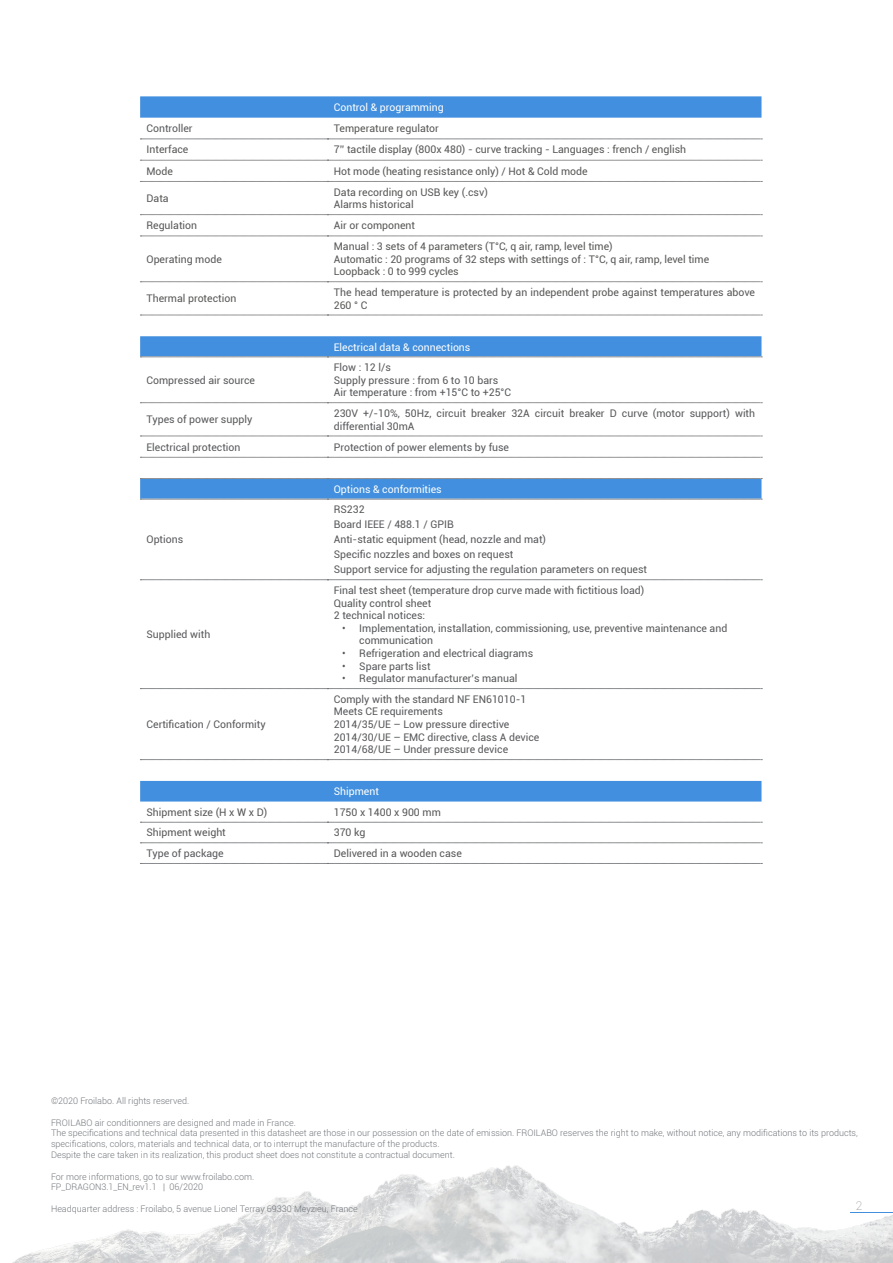
<style>
.page{position:relative;width:893px;height:1263px;background:#fff}
.page>*{position:absolute;margin:0;border:0;box-sizing:border-box;transform-origin:0 0}
.t1{font:100 12px "Roboto";color:#7f7f7f}
.t2{font:10.5px/12.6px "Roboto";color:#57585a}
.t3{font:10.5px/12.6px "Roboto";color:#575756}
.t4{font:10.5px "Roboto";color:#fff}
.t5{font:10.5px "Roboto";color:#575757}
.t6{font:10.5px "Roboto";color:#585657}
.t7{font:300 9px/10.8px "Roboto";color:#73777c}
</style>
<div class="page">
<img style="left:12px;top:1165px;width:881px;height:98px">
<svg style="left:140px;top:96px;width:621px;height:22px;background:#4792df"></svg>
<div style="left:140px;top:781px;width:621px;height:20px;background:#418fde"></div>
<svg style="left:140px;top:281px;width:622px;height:1px"></svg>
<svg style="left:140px;top:315px;width:622px;height:1px"></svg>
<svg style="left:140px;top:336px;width:622px;height:22px;background:#4e94dc"></svg>
<svg style="left:140px;top:402px;width:622px;height:1px"></svg>
<svg style="left:140px;top:436px;width:622px;height:1px"></svg>
<svg style="left:140px;top:457px;width:622px;height:1px"></svg>
<svg style="left:140px;top:822px;width:622px;height:1px"></svg>
<svg style="left:140px;top:863px;width:622px;height:1px"></svg>
<svg style="left:140px;top:579px;width:622px;height:1px"></svg>
<svg style="left:140px;top:688px;width:622px;height:1px"></svg>
<svg style="left:140px;top:759px;width:622px;height:1px"></svg>
<svg style="left:140px;top:842px;width:622px;height:1px"></svg>
<svg style="left:140px;top:478px;width:622px;height:22px;background:#4c91d7"></svg>
<svg style="left:140px;top:181px;width:622px;height:1px"></svg>
<svg style="left:140px;top:214px;width:622px;height:1px"></svg>
<svg style="left:140px;top:236px;width:622px;height:1px"></svg>
<svg style="left:140px;top:139px;width:622px;height:1px"></svg>
<svg style="left:140px;top:160px;width:622px;height:1px"></svg>
<hr style="left:850px;top:1212px;width:43px;height:1px;background:#418fde">
<p class="t4" style="left:334px;top:100px;width:111px">Control &amp; programming</p>
<p class="t2" style="left:147px;top:122px;width:48px">Controller</p>
<p class="t3" style="left:334px;top:122px;width:107px">Temperature regulator</p>
<p class="t3" style="left:147px;top:143px;width:43px">Interface</p>
<p class="t3" style="left:334px;top:143px;width:354px">7’’ tactile display (800x 480) - curve tracking - Languages : french / english</p>
<p class="t3" style="left:147px;top:164px;width:28px">Mode</p>
<p class="t3" style="left:334px;top:164px;width:255px">Hot mode (heating resistance only) / Hot &amp; Cold mode</p>
<p class="t3" style="left:147px;top:192px;width:24px">Data</p>
<p class="t3" style="left:334px;top:185px;width:156px">Data recording on USB key (.csv)</p>
<p class="t3" style="left:334px;top:198px;width:81px">Alarms historical</p>
<p class="t3" style="left:147px;top:219px;width:52px">Regulation</p>
<p class="t3" style="left:334px;top:219px;width:83px">Air or component</p>
<p class="t3" style="left:147px;top:252px;width:77px">Operating mode</p>
<p class="t3" style="left:334px;top:240px;width:280px">Manual : 3 sets of 4 parameters (T°C, q air, ramp, level time)</p>
<p class="t3" style="left:334px;top:252px;width:377px">Automatic : 20 programs of 32 steps with settings of : T°C, q air, ramp, level time</p>
<p class="t3" style="left:334px;top:265px;width:126px">Loopback : 0 to 999 cycles</p>
<p class="t3" style="left:147px;top:292px;width:91px">Thermal protection</p>
<p class="t3" style="left:334px;top:286px;width:423px">The head temperature is protected by an independent probe against temperatures above<br>260 ° C</p>
<p class="t4" style="left:334px;top:339px;width:138px">Electrical data &amp; connections</p>
<p class="t2" style="left:147px;top:373px;width:110px">Compressed air source</p>
<p class="t2" style="left:334px;top:361px;width:59px">Flow : 12 l/s</p>
<p class="t2" style="left:334px;top:373px;width:166px">Supply pressure : from 6 to 10 bars</p>
<p class="t2" style="left:334px;top:386px;width:179px">Air temperature : from +15°C to +25°C</p>
<p class="t2" style="left:147px;top:413px;width:107px">Types of power supply</p>
<p class="t2" style="left:334px;top:407px;width:423px">230V +/-10%, 50Hz, circuit breaker 32A circuit breaker D curve (motor support) with differential 30mA</p>
<p class="t2" style="left:147px;top:440px;width:95px">Electrical protection</p>
<p class="t2" style="left:334px;top:440px;width:177px">Protection of power elements by fuse</p>
<p class="t4" style="left:334px;top:482px;width:110px">Options &amp; conformities</p>
<p class="t2" style="left:147px;top:533px;width:38px">Options</p>
<p class="t2" style="left:147px;top:628px;width:65px">Supplied with</p>
<p class="t2" style="left:147px;top:718px;width:121px">Certification / Conformity</p>
<p class="t2" style="left:334px;top:503px;width:32px">RS232</p>
<p class="t2" style="left:334px;top:518px;width:122px">Board IEEE / 488.1 / GPIB</p>
<p class="t2" style="left:334px;top:533px;width:214px">Anti-static equipment (head, nozzle and mat)</p>
<p class="t2" style="left:334px;top:548px;width:181px">Specific nozzles and boxes on request</p>
<p class="t2" style="left:334px;top:563px;width:315px">Support service for adjusting the regulation parameters on request</p>
<p class="t2" style="left:334px;top:584px;width:312px">Final test sheet (temperature drop curve made with fictitious load)</p>
<p class="t2" style="left:334px;top:596px;width:99px">Quality control sheet</p>
<p class="t2" style="left:334px;top:609px;width:93px">2 technical notices:</p>
<p class="t2" style="left:359px;top:621px;width:369px;text-indent:-17px">• Implementation, installation, commissioning, use, preventive maintenance and communication</p>
<p class="t2" style="left:342px;top:647px;width:192px">• Refrigeration and electrical diagrams</p>
<p class="t2" style="left:342px;top:659px;width:90px">• Spare parts list</p>
<p class="t2" style="left:342px;top:672px;width:177px">• Regulator manufacturer’s manual</p>
<p class="t2" style="left:334px;top:692px;width:194px">Comply with the standard NF EN61010-1</p>
<p class="t2" style="left:334px;top:705px;width:111px">Meets CE requirements</p>
<p class="t2" style="left:334px;top:718px;width:177px">2014/35/UE – Low pressure directive</p>
<p class="t2" style="left:334px;top:730px;width:207px">2014/30/UE – EMC directive, class A device</p>
<p class="t2" style="left:334px;top:743px;width:176px">2014/68/UE – Under pressure device</p>
<p class="t4" style="left:334px;top:784px;width:47px">Shipment</p>
<p class="t6" style="left:147px;top:805px;width:122px">Shipment size (H x W x D)</p>
<p class="t5" style="left:334px;top:805px;width:109px">1750 x 1400 x 900 mm</p>
<p class="t6" style="left:147px;top:825px;width:81px">Shipment weight</p>
<p class="t5" style="left:334px;top:825px;width:33px">370 kg</p>
<p class="t2" style="left:147px;top:847px;width:79px">Type of package</p>
<p class="t5" style="left:334px;top:846px;width:130px">Delivered in a wooden case</p>
<p class="t7" style="left:51px;top:1095px;width:140px">©2020 Froilabo. All rights reserved.</p>
<p class="t7" style="left:51px;top:1116px;width:246px">FROILABO air conditionners are designed and made in France.</p>
<p class="t7" style="left:51px;top:1127px;width:808px">The specifications and technical data presented in this datasheet are those in our possession on the date of emission. FROILABO reserves the right to make, without notice, any modifications to its products, specifications, colors, materials and technical data, or to interrupt the manufacture of the products.</p>
<p class="t7" style="left:51px;top:1149px;width:405px">Despite the care taken in its realization, this product sheet does not constitute a contractual document.</p>
<p class="t7" style="left:51px;top:1170px;width:205px">For more informations, go to sur www.froilabo.com.</p>
<p class="t7" style="left:51px;top:1181px;width:154px">FP_DRAGON3.1_EN_rev1.1 | 06/2020</p>
<p class="t7" style="left:51px;top:1203px;width:308px">Headquarter address : Froilabo, 5 avenue Lionel Terray 69330 Meyzieu, France</p>
<p class="t1" style="left:856px;top:1198px;width:8px">2</p>
</div>
